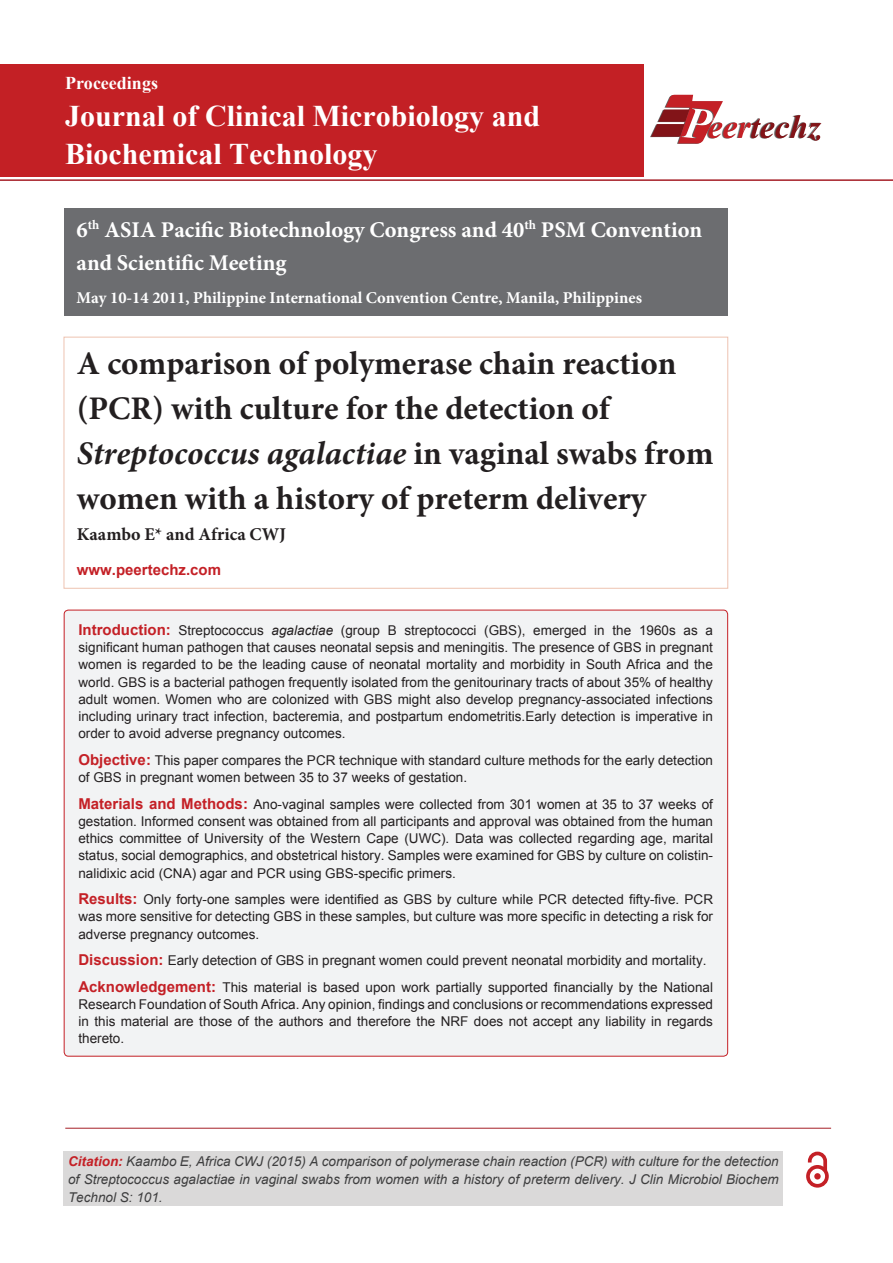
<style>
.page{position:relative;width:893px;height:1263px;background:#fff}
.page>*{position:absolute;margin:0;border:0;box-sizing:border-box;transform-origin:0 0}
.t1{font:italic 700 33.6px "Times New Roman";color:#606060}
.t2{font:700 33px/45px "Minion Pro";color:#231f20}
.t3{font:700 30px/37.5px "Times New Roman";color:#fff}
.t4{font:700 22.5px/33px "Minion Pro";color:#fff}
.t5{font:700 18px "Minion Pro";color:#231f20}
.t6{font:700 18px "Times New Roman";color:#fff}
.t7{font:700 16.5px "Minion Pro";color:#fff}
.t8{font:700 15px "Arial";color:#c42026}
.t9{font:13.5px/17.2px "Arial";color:#231f20;text-align:justify}
.t10{font:italic 13.5px/18px "Arial";color:#3e3e3f;text-align:justify}
.s1{font-style:italic}
.s2{font-weight:700;font-size:15px;color:#c42026}
.s3{font-weight:700;color:#c42026}
</style>
<div class="page">
<div style="left:0;top:64px;width:643px;height:112px;background:#c32025"></div>
<hr style="left:0;top:179px;width:893px;height:2px;background:#a51f27">
<svg style="left:650px;top:95px;width:171px;height:49px"></svg>
<hr style="left:65px;top:1128px;width:766px;height:1px;background:#a51f27">
<svg style="left:806px;top:1151px;width:23px;height:23px"></svg>
<div style="left:806px;top:1165px;width:23px;height:23px;border:4px solid #c42026;border-radius:50%"></div>
<svg style="left:814px;top:1173px;width:7px;height:7px"></svg>
<div style="left:64px;top:610px;width:664px;height:446px;background:#f2f3f4;border-radius:4px"></div>
<div style="left:64px;top:337px;width:664px;height:251px;border:1px solid #eec3b1"></div>
<div style="left:64px;top:1151px;width:719px;height:55px;background:#dad9d9"></div>
<div style="left:64px;top:208px;width:663px;height:108px;background:#6c6d70"></div>
<h3 class="t6" style="left:65px;top:73px;width:94px">Proceedings</h3>
<h3 class="t3" style="left:65px;top:97px;width:477px">Journal of Clinical Microbiology and<br>Biochemical Technology</h3>
<h1 class="t1" style="left:706px;top:108px;width:115px">eertechz</h1>
<h3 class="t4" style="left:77px;top:215px;width:627px">6<sup>th</sup> ASIA Pacific Biotechnology Congress and 40<sup>th</sup> PSM Convention and Scientific Meeting</h3>
<p class="t7" style="left:77px;top:291px;width:567px">May 10-14 2011, Philippine International Convention Centre, Manila, Philippines</p>
<h2 class="t2" style="left:77px;top:344px;width:638px">A comparison of polymerase chain reaction (PCR) with culture for the detection of <span class="s1">Streptococcus agalactiae</span> in vaginal swabs from women with a history of preterm delivery</h2>
<h3 class="t5" style="left:77px;top:527px;width:211px">Kaambo E* and Africa CWJ</h3>
<p class="t8" style="left:77px;top:562px;width:146px">www.peertechz.com</p>
<p class="t9" style="left:78px;top:622px;width:636px"><span class="s2">Introduction:</span> Streptococcus <span class="s1">agalactiae</span> (group B streptococci (GBS), emerged in the 1960s as a significant human pathogen that causes neonatal sepsis and meningitis. The presence of GBS in pregnant women is regarded to be the leading cause of neonatal mortality and morbidity in South Africa and the world. GBS is a bacterial pathogen frequently isolated from the genitourinary tracts of about 35% of healthy adult women. Women who are colonized with GBS might also develop pregnancy-associated infections including urinary tract infection, bacteremia, and postpartum endometritis.Early detection is imperative in order to avoid adverse pregnancy outcomes.</p>
<p class="t9" style="left:78px;top:752px;width:636px"><span class="s2">Objective:</span> This paper compares the PCR technique with standard culture methods for the early detection of GBS in pregnant women between 35 to 37 weeks of gestation.</p>
<p class="t9" style="left:78px;top:795px;width:636px"><span class="s2">Materials and Methods:</span> Ano-vaginal samples were collected from 301 women at 35 to 37 weeks of gestation. Informed consent was obtained from all participants and approval was obtained from the human ethics committee of University of the Western Cape (UWC). Data was collected regarding age, marital status, social demographics, and obstetrical history. Samples were examined for GBS by culture on colistin&shy;nalidixic acid (CNA) agar and PCR using GBS-specific primers.</p>
<p class="t9" style="left:78px;top:891px;width:636px"><span class="s2">Results:</span> Only forty-one samples were identified as GBS by culture while PCR detected fifty-five. PCR was more sensitive for detecting GBS in these samples, but culture was more specific in detecting a risk for adverse pregnancy outcomes.</p>
<p class="t9" style="left:78px;top:947px;width:636px;line-height:26.5px"><span class="s2">Discussion:</span> Early detection of GBS in pregnant women could prevent neonatal morbidity and mortality.<br><span class="s2">Acknowledgement:</span> This material is based upon work partially supported financially by the National</p>
<p class="t9" style="left:78px;top:996px;width:636px">Research Foundation of South Africa. Any opinion, findings and conclusions or recommendations expressed in this material are those of the authors and therefore the NRF does not accept any liability in regards thereto.</p>
<p class="t10" style="left:68px;top:1152px;width:712px"><span class="s3">Citation:</span> Kaambo E, Africa CWJ (2015) A comparison of polymerase chain reaction (PCR) with culture for the detection of Streptococcus agalactiae in vaginal swabs from women with a history of preterm delivery. J Clin Microbiol Biochem Technol S: 101.</p>
</div>
